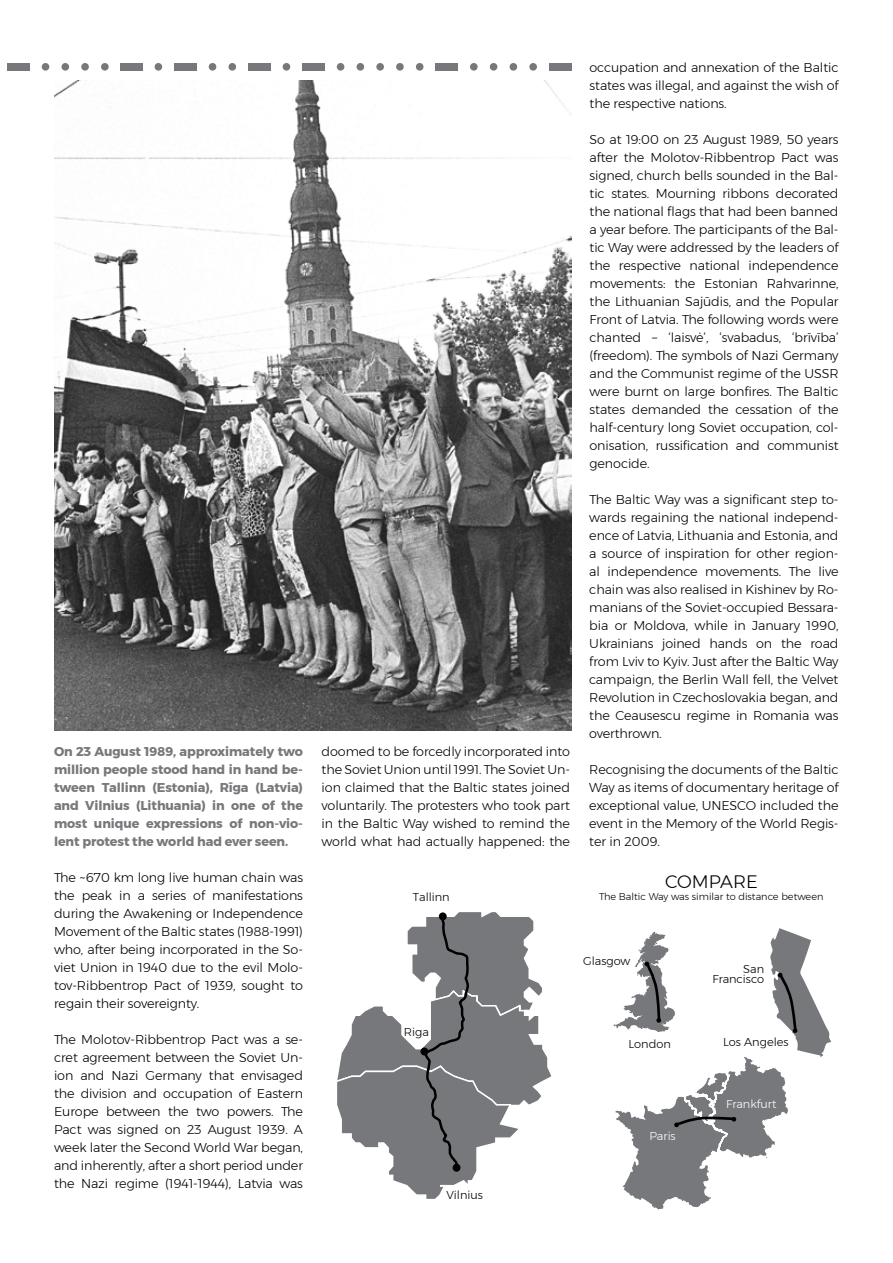
<style>
.page{position:relative;width:893px;height:1263px;background:#fff}
.page>*{position:absolute;margin:0;border:0;box-sizing:border-box;transform-origin:0 0}
.t1{font:300 18px "Montserrat";color:#000}
.t2{font:300 12.75px/18px "Montserrat";letter-spacing:-.005em;color:#000;text-align:justify}
.t3{font:700 12.75px/18px "Montserrat";letter-spacing:-.005em;color:#77787b;text-align:justify}
.t4{font:300 11.4px/9.8px "Montserrat";color:#000;text-align:right}
.t5{font:300 11.4px "Montserrat";color:#fff}
.t6{font:300 9.75px "Montserrat";color:#000}
</style>
<div class="page">
<svg style="left:613px;top:928px;width:218px;height:282px"></svg>
<img style="left:54px;top:81px;width:517px;height:649px">
<div style="left:42px;top:63px;width:7px;height:8px;background:#77787b;border-radius:50%"></div>
<div style="left:61px;top:63px;width:8px;height:8px;background:#77787b;border-radius:50%"></div>
<div style="left:81px;top:63px;width:8px;height:8px;background:#77787b;border-radius:50%"></div>
<div style="left:101px;top:63px;width:8px;height:8px;background:#77787b;border-radius:50%"></div>
<div style="left:7px;top:63px;width:23px;height:8px;background:#77787b"></div>
<div style="left:121px;top:63px;width:22px;height:8px;background:#77787b"></div>
<div style="left:155px;top:63px;width:7px;height:8px;background:#77787b;border-radius:50%"></div>
<div style="left:209px;top:63px;width:7px;height:8px;background:#77787b;border-radius:50%"></div>
<div style="left:228px;top:63px;width:8px;height:8px;background:#77787b;border-radius:50%"></div>
<div style="left:337px;top:63px;width:7px;height:8px;background:#77787b;border-radius:50%"></div>
<div style="left:357px;top:63px;width:7px;height:8px;background:#77787b;border-radius:50%"></div>
<div style="left:376px;top:63px;width:8px;height:8px;background:#77787b;border-radius:50%"></div>
<div style="left:396px;top:63px;width:8px;height:8px;background:#77787b;border-radius:50%"></div>
<div style="left:416px;top:63px;width:7px;height:8px;background:#77787b;border-radius:50%"></div>
<div style="left:470px;top:63px;width:8px;height:8px;background:#77787b;border-radius:50%"></div>
<div style="left:490px;top:63px;width:7px;height:8px;background:#77787b;border-radius:50%"></div>
<div style="left:510px;top:63px;width:7px;height:8px;background:#77787b;border-radius:50%"></div>
<div style="left:529px;top:63px;width:8px;height:8px;background:#77787b;border-radius:50%"></div>
<div style="left:283px;top:63px;width:7px;height:8px;background:#77787b;border-radius:50%"></div>
<div style="left:174px;top:63px;width:23px;height:8px;background:#77787b"></div>
<div style="left:248px;top:63px;width:22px;height:8px;background:#77787b"></div>
<div style="left:302px;top:63px;width:23px;height:8px;background:#77787b"></div>
<div style="left:436px;top:63px;width:22px;height:8px;background:#77787b"></div>
<div style="left:549px;top:63px;width:22px;height:8px;background:#77787b"></div>
<svg style="left:337px;top:912px;width:214px;height:287px"></svg>
<div style="left:439px;top:912px;width:8px;height:8px;background:#000;border-radius:50%"></div>
<div style="left:420px;top:1047px;width:8px;height:8px;background:#000;border-radius:50%"></div>
<div style="left:453px;top:1164px;width:7px;height:8px;background:#000;border-radius:50%"></div>
<p class="t3" style="left:54px;top:743px;width:251px">On 23 August 1989, approximately two million people stood hand in hand be&shy;tween Tallinn (Estonia), Rīga (Latvia) and Vilnius (Lithuania) in one of the most unique expressions of non-vio&shy;lent protest the world had ever seen.</p>
<p class="t2" style="left:54px;top:868px;width:251px">The ~670 km long live human chain was the peak in a series of manifestations during the Awakening or Independence Movement of the Baltic states (1988-1991) who, after being incorporated in the So&shy;viet Union in 1940 due to the evil Molo&shy;tov-Ribbentrop Pact of 1939, sought to regain their sovereignty.</p>
<p class="t2" style="left:54px;top:1030px;width:251px">The Molotov-Ribbentrop Pact was a se&shy;cret agreement between the Soviet Un&shy;ion and Nazi Germany that envisaged the division and occupation of Eastern Europe between the two powers. The Pact was signed on 23 August 1939. A week later the Second World War began, and inherently, after a short period under the Nazi regime (1941-1944), Latvia was</p>
<p class="t2" style="left:322px;top:742px;width:250px">doomed to be forcedly incorporated into the Soviet Union until 1991. The Soviet Un&shy;ion claimed that the Baltic states joined voluntarily. The protesters who took part in the Baltic Way wished to remind the world what had actually happened: the</p>
<p class="t4" style="left:413px;top:892px;width:38px">Tallinn</p>
<p class="t2" style="left:590px;top:58px;width:251px">occupation and annexation of the Baltic states was illegal, and against the wish of the respective nations.</p>
<p class="t2" style="left:590px;top:130px;width:251px">So at 19:00 on 23 August 1989, 50 years after the Molotov-Ribbentrop Pact was signed, church bells sounded in the Bal&shy;tic states. Mourning ribbons decorated the national flags that had been banned a year before. The participants of the Bal&shy;tic Way were addressed by the leaders of the respective national independence movements: the Estonian Rahvarinne, the Lithuanian Sajūdis, and the Popular Front of Latvia. The following words were chanted – ‘laisvė’, ‘svabadus, ‘brīvība’ (freedom). The symbols of Nazi Germany and the Communist regime of the USSR were burnt on large bonfires. The Baltic states demanded the cessation of the half-century long Soviet occupation, col&shy;onisation, russification and communist genocide.</p>
<p class="t2" style="left:589px;top:490px;width:251px">The Baltic Way was a significant step to&shy;wards regaining the national independ&shy;ence of Latvia, Lithuania and Estonia, and a source of inspiration for other region&shy;al independence movements. The live chain was also realised in Kishinev by Ro&shy;manians of the Soviet-occupied Bessara&shy;bia or Moldova, while in January 1990, Ukrainians joined hands on the road from Lviv to Kyiv. Just after the Baltic Way campaign, the Berlin Wall fell, the Velvet Revolution in Czechoslovakia began, and the Ceausescu regime in Romania was overthrown.</p>
<p class="t2" style="left:589px;top:760px;width:251px">Recognising the documents of the Baltic Way as items of documentary heritage of exceptional value, UNESCO included the event in the Memory of the World Regis&shy;ter in 2009.</p>
<h1 class="t1" style="left:665px;top:868px;width:94px">COMPARE</h1>
<p class="t6" style="left:599px;top:889px;width:226px">The Baltic Way was similar to distance between</p>
<p class="t4" style="left:404px;top:1026px;width:26px">Riga</p>
<p class="t4" style="left:446px;top:1190px;width:38px">Vilnius</p>
<p class="t4" style="left:583px;top:956px;width:49px">Glasgow</p>
<p class="t4" style="left:628px;top:1039px;width:44px">London</p>
<p class="t5" style="left:649px;top:1127px;width:28px">Paris</p>
<p class="t4" style="left:712px;top:964px;width:53px">San<br>Francisco</p>
<p class="t4" style="left:723px;top:1037px;width:67px">Los Angeles</p>
<p class="t5" style="left:726px;top:1095px;width:52px">Frankfurt</p>
</div>
